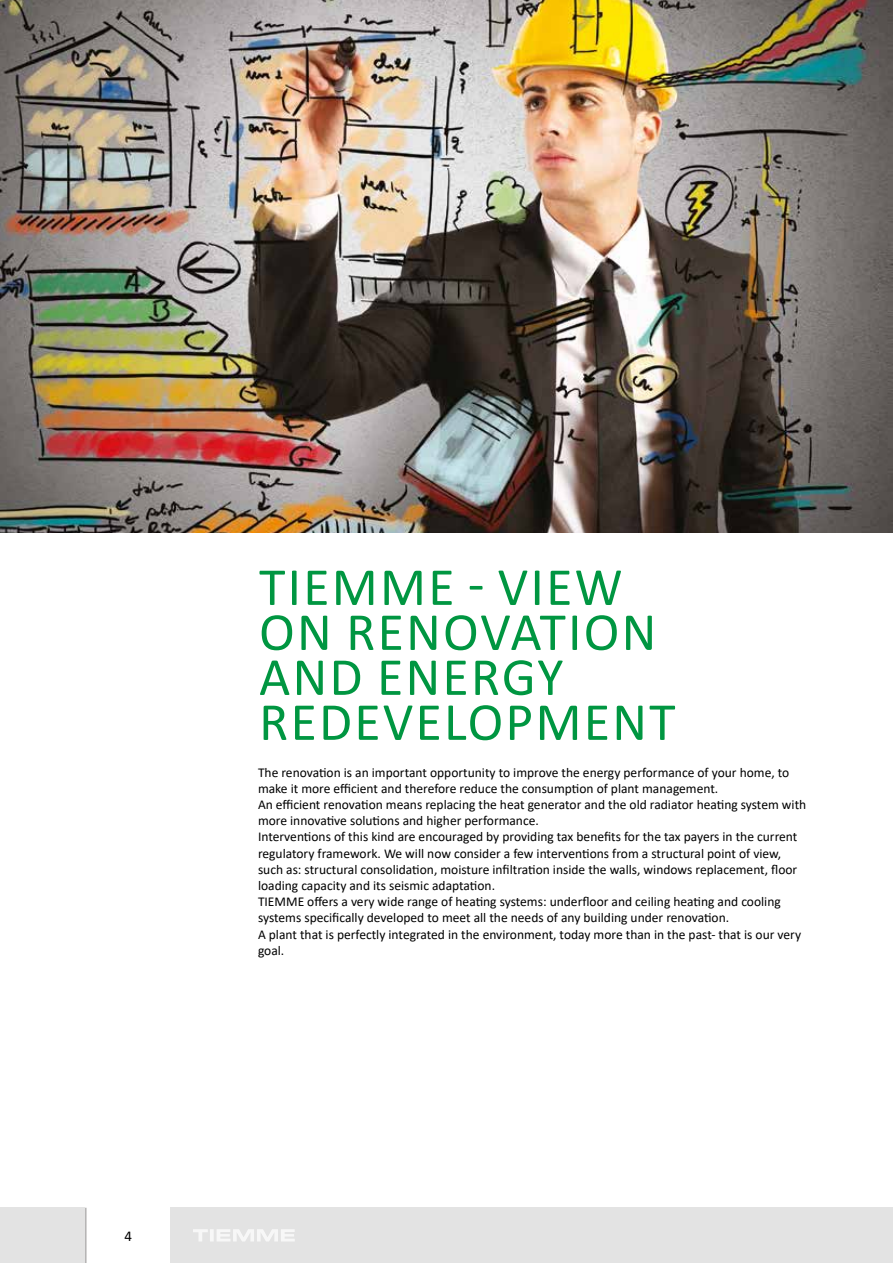
<style>
.page{position:relative;width:893px;height:1263px;background:#fff}
.page>*{position:absolute;margin:0;border:0;box-sizing:border-box;transform-origin:0 0}
.t1{font:54px/45px "Calibri";letter-spacing:.04em;color:#009641}
.t2{font:15px "Calibri";color:#000}
.t3{font:13.5px/16.2px "Calibri";color:#000}
</style>
<div class="page">
<div style="left:171px;top:1208px;width:722px;height:55px;background:#e3e3e3"></div>
<div style="left:0;top:1208px;width:85px;height:55px;background:#e3e3e3"></div>
<hr style="left:85px;top:1208px;width:2px;height:55px;background:#b3b2b2">
<svg style="left:193px;top:1229px;width:102px;height:12px"></svg>
<img style="left:0;top:0;width:893px;height:532px">
<p class="t2" style="left:125px;top:1225px;width:9px">4</p>
<h1 class="t1" style="left:259px;top:563px;width:418px">TIEMME - VIEW<br>ON RENOVATION<br>AND ENERGY<br>REDEVELOPMENT</h1>
<p class="t3" style="left:258px;top:764px;width:550px">The renovation is an important opportunity to improve the energy performance of your home, to make it more efficient and therefore reduce the consumption of plant management.<br>An efficient renovation means replacing the heat generator and the old radiator heating system with more innovative solutions and higher performance.<br>Interventions of this kind are encouraged by providing tax benefits for the tax payers in the current regulatory framework. We will now consider a few interventions from a structural point of view, such as: structural consolidation, moisture infiltration inside the walls, windows replacement, floor loading capacity and its seismic adaptation.<br>TIEMME offers a very wide range of heating systems: underfloor and ceiling heating and cooling systems specifically developed to meet all the needs of any building under renovation.<br>A plant that is perfectly integrated in the environment, today more than in the past- that is our very goal.</p>
</div>
